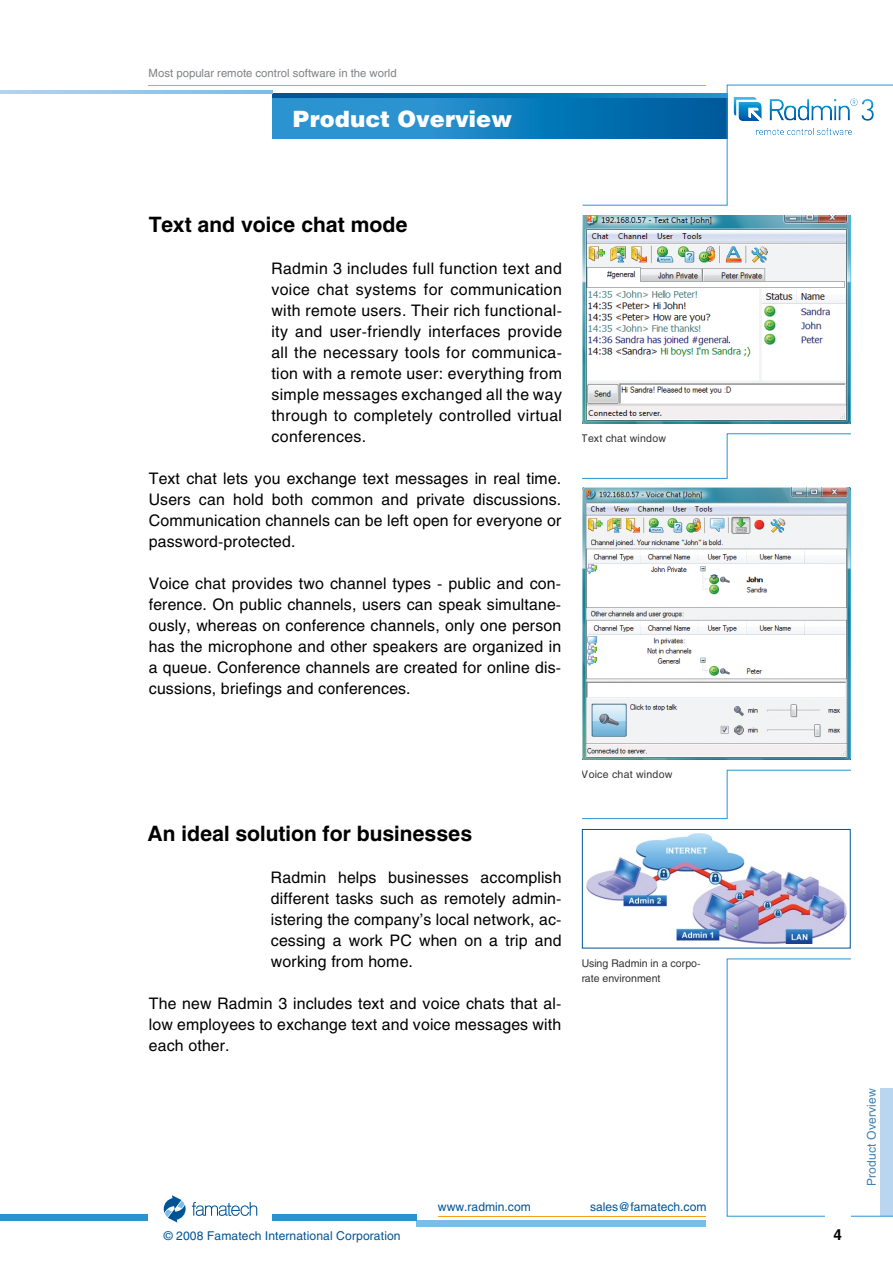
<style>
.page{position:relative;width:893px;height:1263px;background:#fff}
.page>*{position:absolute;margin:0;border:0;box-sizing:border-box;transform-origin:0 0}
.t1{font:900 22.5px "Helios";color:#fff}
.t2{font:700 21px "Helios";color:#000}
.t3{font:15.75px/21px "Helios";letter-spacing:.01em;color:#000;text-align:justify}
.t4{font:700 15px "Helios";color:#000}
.t5{font:12px "Helios";letter-spacing:.01em;color:#005496}
.t6{font:11.25px "Helios";color:#808285}
.t7{font:10.5px/15px "Helios";color:#000}
.t8{font:10.5px "Helios";letter-spacing:.02em;color:#000}
</style>
<div class="page">
<div style="left:417px;top:1220px;width:289px;height:7px;background:#79bde8"></div>
<div style="left:0;top:1214px;width:417px;height:6px;background:#2c93d1"></div>
<hr style="left:438px;top:1216px;width:268px;height:1px;background:#f5a01a">
<div style="left:149px;top:1206px;width:123px;height:31px;background:#fff"></div>
<svg style="left:192px;top:1202px;width:65px;height:14px"></svg>
<svg style="left:164px;top:1195px;width:22px;height:27px"></svg>
<svg style="left:272px;top:98px;width:310px;height:40px;background:#1f8ac8"></svg>
<svg style="left:272px;top:94px;width:310px;height:4px"></svg>
<svg style="left:582px;top:85px;width:311px;height:121px"></svg>
<hr style="left:149px;top:85px;width:557px;height:1px;background:#f5a01a">
<svg style="left:0;top:90px;width:272px;height:4px"></svg>
<img style="left:734px;top:96px;width:140px;height:39px">
<img style="left:583px;top:216px;width:267px;height:207px">
<img style="left:583px;top:487px;width:267px;height:272px">
<svg style="left:582px;top:433px;width:269px;height:46px"></svg>
<svg style="left:582px;top:770px;width:269px;height:49px"></svg>
<svg style="left:727px;top:958px;width:166px;height:259px"></svg>
<div style="left:825px;top:1213px;width:25px;height:6px;background:#fff"></div>
<img style="left:586px;top:833px;width:260px;height:110px">
<div style="left:582px;top:829px;width:268px;height:119px;border:1px solid #005496"></div>
<p class="t6" style="left:149px;top:66px;width:250px">Most popular remote control software in the world</p>
<h1 class="t1" style="left:293px;top:104px;width:221px">Product Overview</h1>
<h2 class="t2" style="left:149px;top:212px;width:260px">Text and voice chat mode</h2>
<p class="t3" style="left:271px;top:257px;width:292px">Radmin 3 includes full function text and voice chat systems for communication with remote users. Their rich functional&shy;ity and user-friendly interfaces provide all the necessary tools for communica&shy;tion with a remote user: everything from simple messages exchanged all the way through to completely controlled virtual conferences.</p>
<p class="t3" style="left:149px;top:467px;width:414px">Text chat lets you exchange text messages in real time.<br>Users can hold both common and private discussions.<br>Communication channels can be left open for everyone or password-protected.</p>
<p class="t3" style="left:149px;top:572px;width:414px">Voice chat provides two channel types - public and con&shy;ference. On public channels, users can speak simultane&shy;ously, whereas on conference channels, only one person has the microphone and other speakers are organized in a queue. Conference channels are created for online dis&shy;cussions, briefings and conferences.</p>
<p class="t8" style="left:582px;top:432px;width:86px">Text chat window</p>
<h2 class="t2" style="left:148px;top:821px;width:326px">An ideal solution for businesses</h2>
<p class="t3" style="left:271px;top:866px;width:292px">Radmin helps businesses accomplish different tasks such as remotely admin&shy;istering the company’s local network, ac&shy;cessing a work PC when on a trip and working from home.</p>
<p class="t3" style="left:149px;top:992px;width:414px">The new Radmin 3 includes text and voice chats that al&shy;low employees to exchange text and voice messages with each other.</p>
<p class="t8" style="left:582px;top:768px;width:92px">Voice chat window</p>
<p class="t7" style="left:581px;top:955px;width:121px">Using Radmin in a corpo&shy;rate environment</p>
<p class="t5" style="left:438px;top:1199px;width:94px">www.radmin.com</p>
<p class="t5" style="left:590px;top:1199px;width:118px">sales@famatech.com</p>
<p class="t5" style="left:164px;top:1228px;width:238px">© 2008 Famatech International Corporation</p>
<p class="t4" style="left:833px;top:1225px;width:10px">4</p>
<p class="t5" style="left:864px;top:1186px;width:99px;rotate:-90deg">Product Overview</p>
</div>
